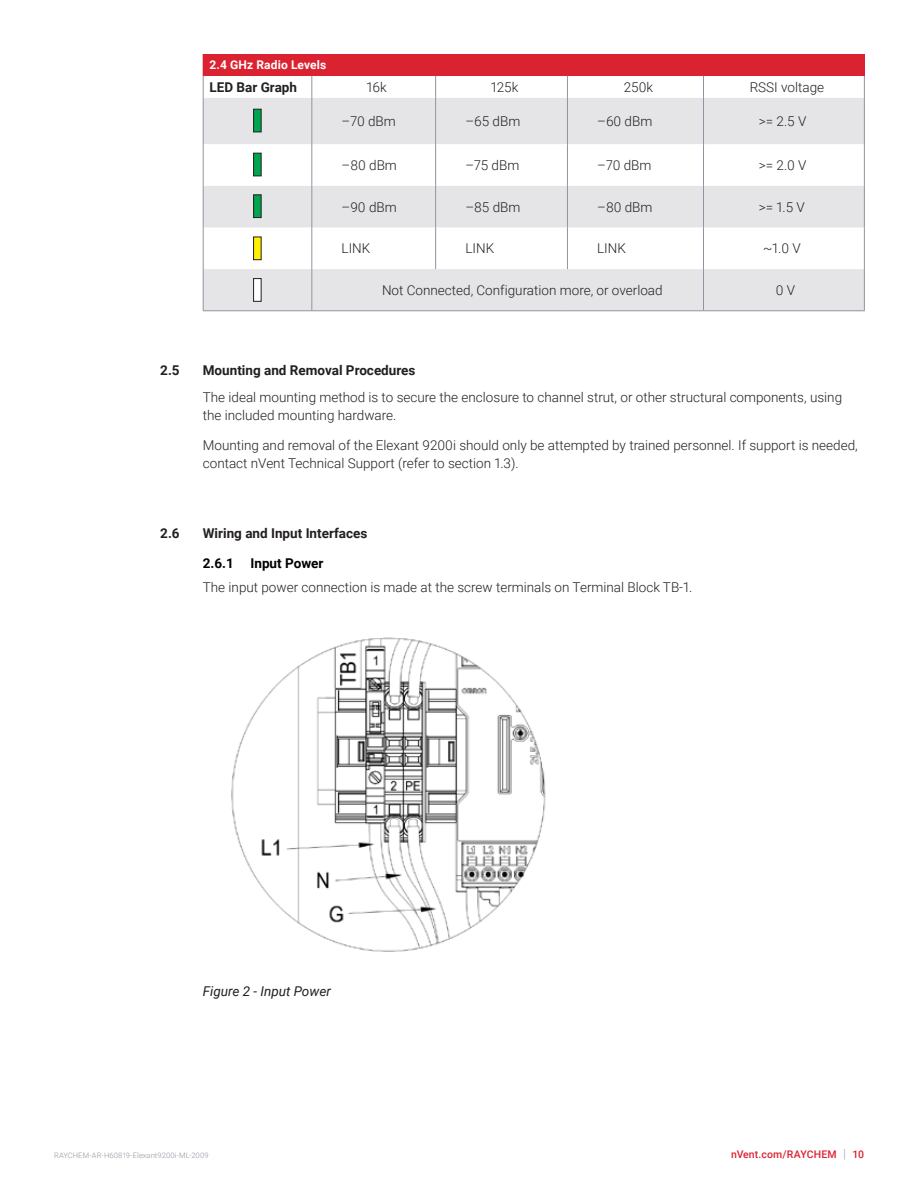
<style>
.page{position:relative;width:918px;height:1188px;background:#fff}
.page>*{position:absolute;margin:0;border:0;box-sizing:border-box;transform-origin:0 0}
.t1{font:300 13.5px/18px "Roboto";color:#231f20}
.t2{font:700 13.5px "Roboto";color:#231f20}
.t3{font:italic 13.5px "Roboto";color:#231f20}
.t4{font:700 13.5px "Roboto";color:#000}
.t5{font:700 12px "Roboto";letter-spacing:.01em;color:#fff}
.t6{font:500 10.5px "Roboto";letter-spacing:.015em;color:#db2230}
.t7{font:300 7.5px "Roboto";letter-spacing:.015em;color:#8f959e}
.s1{font-weight:300;font-size:12.6px;color:#8f959e}
</style>
<div class="page">
<div style="left:203px;top:54px;width:661px;height:22px;background:#db2230"></div>
<svg style="left:204px;top:98px;width:660px;height:212px;fill:#e5e5e8"></svg>
<svg style="left:311px;top:76px;width:1px;height:22px"></svg>
<svg style="left:435px;top:76px;width:1px;height:22px"></svg>
<svg style="left:567px;top:76px;width:1px;height:22px"></svg>
<svg style="left:703px;top:76px;width:1px;height:22px"></svg>
<hr style="left:203px;top:98px;width:1px;height:46px;background:#8f959e">
<hr style="left:311px;top:98px;width:1px;height:46px;background:#8f959e">
<hr style="left:435px;top:98px;width:1px;height:46px;background:#8f959e">
<hr style="left:567px;top:98px;width:1px;height:46px;background:#8f959e">
<hr style="left:703px;top:98px;width:1px;height:46px;background:#8f959e">
<hr style="left:864px;top:98px;width:1px;height:46px;background:#8f959e">
<hr style="left:203px;top:144px;width:1px;height:42px;background:#8f959e">
<hr style="left:311px;top:144px;width:1px;height:42px;background:#8f959e">
<hr style="left:435px;top:144px;width:1px;height:42px;background:#8f959e">
<hr style="left:567px;top:144px;width:1px;height:42px;background:#8f959e">
<hr style="left:703px;top:144px;width:1px;height:42px;background:#8f959e">
<hr style="left:864px;top:144px;width:1px;height:42px;background:#8f959e">
<hr style="left:203px;top:186px;width:1px;height:41px;background:#8f959e">
<hr style="left:311px;top:186px;width:1px;height:41px;background:#8f959e">
<hr style="left:435px;top:186px;width:1px;height:41px;background:#8f959e">
<hr style="left:567px;top:186px;width:1px;height:41px;background:#8f959e">
<hr style="left:703px;top:186px;width:1px;height:41px;background:#8f959e">
<hr style="left:864px;top:186px;width:1px;height:41px;background:#8f959e">
<hr style="left:203px;top:227px;width:1px;height:42px;background:#8f959e">
<hr style="left:311px;top:227px;width:1px;height:42px;background:#8f959e">
<hr style="left:435px;top:227px;width:1px;height:42px;background:#8f959e">
<hr style="left:567px;top:227px;width:1px;height:42px;background:#8f959e">
<hr style="left:703px;top:227px;width:1px;height:42px;background:#8f959e">
<hr style="left:864px;top:227px;width:1px;height:42px;background:#8f959e">
<hr style="left:203px;top:269px;width:1px;height:41px;background:#8f959e">
<hr style="left:311px;top:269px;width:1px;height:41px;background:#8f959e">
<hr style="left:703px;top:269px;width:1px;height:41px;background:#8f959e">
<hr style="left:864px;top:269px;width:1px;height:41px;background:#8f959e">
<hr style="left:203px;top:310px;width:109px;height:1px;background:#8f959e">
<hr style="left:312px;top:310px;width:124px;height:1px;background:#8f959e">
<hr style="left:436px;top:310px;width:131px;height:1px;background:#8f959e">
<hr style="left:567px;top:310px;width:137px;height:1px;background:#8f959e">
<hr style="left:704px;top:310px;width:161px;height:1px;background:#8f959e">
<svg style="left:203px;top:76px;width:1px;height:22px"></svg>
<svg style="left:864px;top:54px;width:1px;height:44px"></svg>
<div style="left:253px;top:109px;width:8px;height:23px;background:#00a54f;border:1px solid #231f20"></div>
<div style="left:253px;top:153px;width:8px;height:23px;background:#00a54f;border:1px solid #231f20"></div>
<div style="left:253px;top:195px;width:8px;height:23px;background:#00a54f;border:1px solid #231f20"></div>
<div style="left:253px;top:237px;width:8px;height:23px;background:#fff101;border:1px solid #231f20"></div>
<div style="left:253px;top:278px;width:8px;height:24px;background:#fff;border:1px solid #231f20"></div>
<img style="left:231px;top:637px;width:315px;height:315px">
<p class="t5" style="left:210px;top:57px;width:118px">2.4 GHz Radio Levels</p>
<p class="t2" style="left:210px;top:78px;width:89px">LED Bar Graph</p>
<p class="t1" style="left:367px;top:78px;width:22px">16k</p>
<p class="t1" style="left:491px;top:78px;width:29px">125k</p>
<p class="t1" style="left:624px;top:78px;width:31px">250k</p>
<p class="t1" style="left:750px;top:78px;width:76px">RSSI voltage</p>
<p class="t1" style="left:342px;top:112px;width:56px">–70 dBm</p>
<p class="t1" style="left:465px;top:112px;width:56px">–65 dBm</p>
<p class="t1" style="left:597px;top:112px;width:57px">–60 dBm</p>
<p class="t1" style="left:759px;top:112px;width:49px">&gt;= 2.5 V</p>
<p class="t1" style="left:342px;top:156px;width:57px">–80 dBm</p>
<p class="t1" style="left:465px;top:156px;width:55px">–75 dBm</p>
<p class="t1" style="left:597px;top:156px;width:56px">–70 dBm</p>
<p class="t1" style="left:759px;top:156px;width:49px">&gt;= 2.0 V</p>
<p class="t1" style="left:342px;top:197px;width:57px">–90 dBm</p>
<p class="t1" style="left:465px;top:197px;width:57px">–85 dBm</p>
<p class="t1" style="left:597px;top:197px;width:57px">–80 dBm</p>
<p class="t1" style="left:759px;top:197px;width:47px">&gt;= 1.5 V</p>
<p class="t1" style="left:342px;top:239px;width:30px">LINK</p>
<p class="t1" style="left:465px;top:239px;width:30px">LINK</p>
<p class="t1" style="left:597px;top:239px;width:30px">LINK</p>
<p class="t1" style="left:763px;top:239px;width:39px">~1.0 V</p>
<p class="t1" style="left:382px;top:281px;width:282px">Not Connected, Configuration more, or overload</p>
<p class="t1" style="left:776px;top:281px;width:21px">0 V</p>
<p class="t2" style="left:160px;top:361px;width:21px">2.5</p>
<p class="t2" style="left:203px;top:361px;width:214px">Mounting and Removal Procedures</p>
<p class="t1" style="left:203px;top:387px;width:641px">The ideal mounting method is to secure the enclosure to channel strut, or other structural components, using the included mounting hardware.</p>
<p class="t1" style="left:203px;top:436px;width:656px">Mounting and removal of the Elexant 9200i should only be attempted by trained personnel. If support is needed, contact nVent Technical Support (refer to section 1.3).</p>
<p class="t2" style="left:160px;top:524px;width:21px">2.6</p>
<p class="t2" style="left:203px;top:524px;width:166px">Wiring and Input Interfaces</p>
<p class="t4" style="left:203px;top:554px;width:122px">2.6.1 Input Power</p>
<p class="t1" style="left:203px;top:578px;width:491px">The input power connection is made at the screw terminals on Terminal Block TB-1.</p>
<p class="t3" style="left:203px;top:982px;width:130px">Figure 2 - Input Power</p>
<p class="t7" style="left:54px;top:1150px;width:156px">RAYCHEM-AR-H60819-Elexant9200i-ML-2009</p>
<p class="t6" style="left:731px;top:1147px;width:134px">nVent.com/RAYCHEM <span class="s1">|</span> 10</p>
</div>
